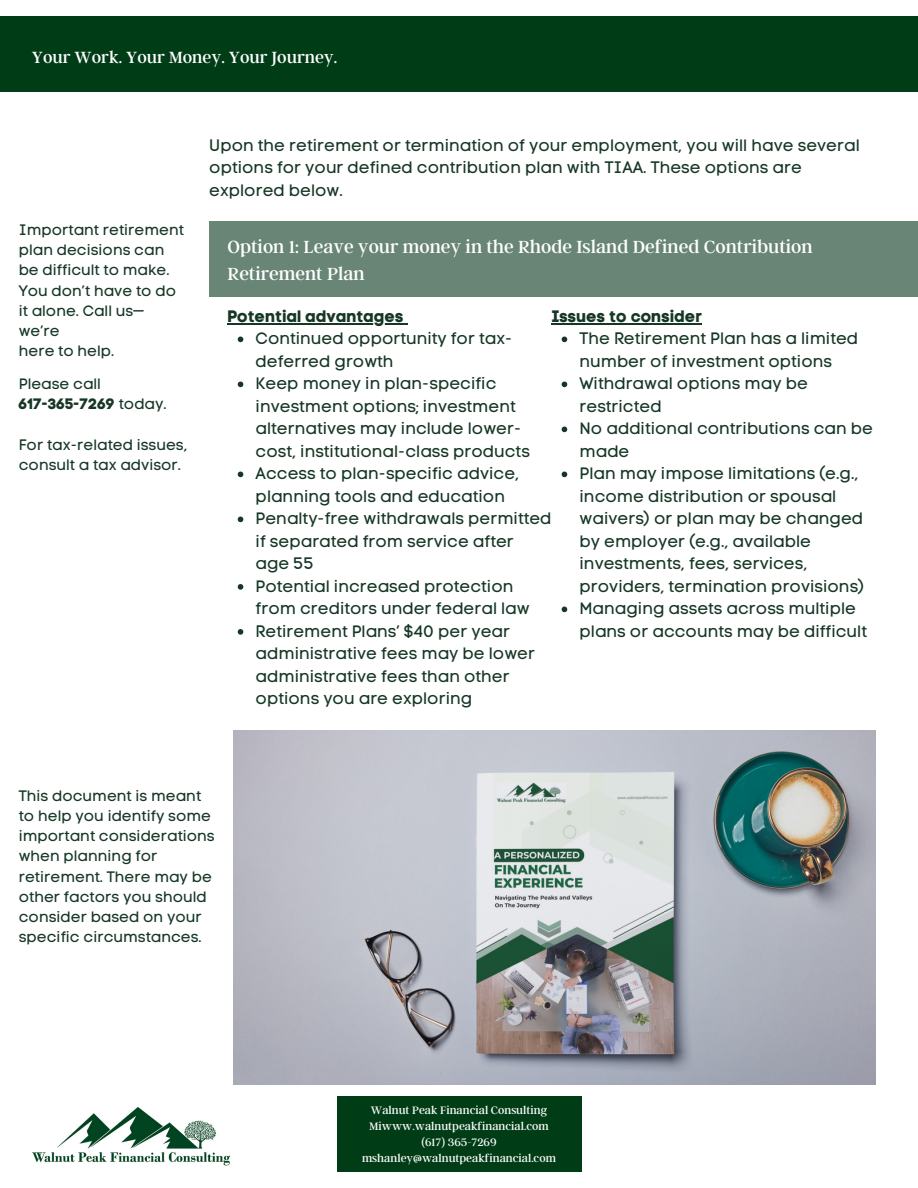
<style>
.page{position:relative;width:918px;height:1188px;background:#fff}
.page>*{position:absolute;margin:0;border:0;box-sizing:border-box;transform-origin:0 0}
.t1{font:19.5px "Argent CF";color:#feffff}
.t2{font:18px "Argent CF";color:#feffff}
.t3{font:16.5px/22.5px "Code Pro Normal LC";color:#163725}
.t4{font:16.5px "Code Pro Bold LC";color:#163725}
.t5{font:15px/20.2px "Code Pro Normal LC";color:#163725}
.t6{font:15px "Code Pro Bold LC";color:#163725}
.t7{font:12px "Argent CF";color:#f7f9f8}
.s1{font-family:"Code Pro Normal LC"}
</style>
<div class="page">
<img style="left:32px;top:1107px;width:199px;height:59px">
<div style="left:0;top:17px;width:918px;height:75px;background:#003c15"></div>
<div style="left:337px;top:1096px;width:245px;height:75px;background:#003c15"></div>
<div style="left:209px;top:222px;width:709px;height:75px;background:#698575"></div>
<img style="left:234px;top:731px;width:642px;height:353px">
<svg style="left:238px;top:337px;width:5px;height:5px"></svg>
<svg style="left:238px;top:382px;width:5px;height:5px"></svg>
<svg style="left:238px;top:472px;width:5px;height:5px"></svg>
<svg style="left:238px;top:517px;width:5px;height:5px"></svg>
<svg style="left:238px;top:584px;width:5px;height:6px"></svg>
<svg style="left:238px;top:629px;width:5px;height:6px"></svg>
<hr style="left:228px;top:323px;width:176px;height:1px;background:#163725">
<svg style="left:562px;top:337px;width:5px;height:5px"></svg>
<svg style="left:562px;top:382px;width:5px;height:5px"></svg>
<svg style="left:562px;top:427px;width:5px;height:5px"></svg>
<svg style="left:562px;top:472px;width:5px;height:5px"></svg>
<svg style="left:562px;top:607px;width:5px;height:5px"></svg>
<hr style="left:552px;top:323px;width:150px;height:1px;background:#163725">
<p class="t2" style="left:32px;top:46px;width:307px">Your Work. Your Money. Your Journey.</p>
<p class="t5" style="left:19px;top:219px;width:167px">Important retirement plan decisions can be difficult to make.<br>You don’t have to do it alone. Call us— we’re</p>
<p class="t5" style="left:19px;top:341px;width:97px">here to help.</p>
<p class="t5" style="left:19px;top:374px;width:84px">Please call</p>
<p class="t6" style="left:19px;top:395px;width:149px">617-365-7269 <span class="s1">today.</span></p>
<p class="t5" style="left:19px;top:434px;width:170px">For tax-related issues,</p>
<p class="t5" style="left:19px;top:455px;width:164px">consult a tax advisor.</p>
<p class="t3" style="left:209px;top:134px;width:652px">Upon the retirement or termination of your employment, you will have several options for your defined contribution plan with TIAA. These options are explored below.</p>
<p class="t1" style="left:228px;top:234px;width:587px">Option 1: Leave your money in the Rhode Island Defined Contribution</p>
<p class="t1" style="left:228px;top:261px;width:139px">Retirement Plan</p>
<p class="t4" style="left:228px;top:306px;width:178px">Potential advantages</p>
<p class="t4" style="left:552px;top:306px;width:152px">Issues to consider</p>
<p class="t3" style="left:256px;top:327px;width:258px">Continued opportunity for tax&shy;deferred growth</p>
<p class="t3" style="left:256px;top:372px;width:276px">Keep money in plan-specific investment options; investment alternatives may include lower&shy;cost, institutional-class products</p>
<p class="t3" style="left:256px;top:462px;width:265px">Access to plan-specific advice, planning tools and education</p>
<p class="t3" style="left:256px;top:507px;width:297px">Penalty-free withdrawals permitted if separated from service after age 55</p>
<p class="t3" style="left:256px;top:575px;width:276px">Potential increased protection from creditors under federal law</p>
<p class="t3" style="left:256px;top:620px;width:281px">Retirement Plans’ $40 per year administrative fees may be lower administrative fees than other options you are exploring</p>
<p class="t3" style="left:580px;top:327px;width:280px">The Retirement Plan has a limited number of investment options</p>
<p class="t3" style="left:580px;top:372px;width:230px">Withdrawal options may be restricted</p>
<p class="t3" style="left:580px;top:417px;width:295px">No additional contributions can be made</p>
<p class="t3" style="left:580px;top:462px;width:286px">Plan may impose limitations (e.g., income distribution or spousal waivers) or plan may be changed by employer (e.g., available investments, fees, services, providers, termination provisions)</p>
<p class="t3" style="left:580px;top:597px;width:289px">Managing assets across multiple plans or accounts may be difficult</p>
<p class="t5" style="left:19px;top:785px;width:184px">This document is meant</p>
<p class="t5" style="left:19px;top:806px;width:194px">to help you identify some</p>
<p class="t5" style="left:19px;top:826px;width:198px">important considerations</p>
<p class="t5" style="left:19px;top:846px;width:140px">when planning for</p>
<p class="t5" style="left:19px;top:866px;width:195px">retirement. There may be</p>
<p class="t5" style="left:19px;top:887px;width:190px">other factors you should</p>
<p class="t5" style="left:19px;top:907px;width:185px">consider based on your</p>
<p class="t5" style="left:19px;top:927px;width:185px">specific circumstances.</p>
<p class="t7" style="left:371px;top:1102px;width:178px">Walnut Peak Financial Consulting</p>
<p class="t7" style="left:369px;top:1118px;width:181px">Miwww.walnutpeakfinancial.com</p>
<p class="t7" style="left:421px;top:1134px;width:77px">(617) 365-7269</p>
<p class="t7" style="left:362px;top:1150px;width:195px">mshanley@walnutpeakfinancial.com</p>
</div>
